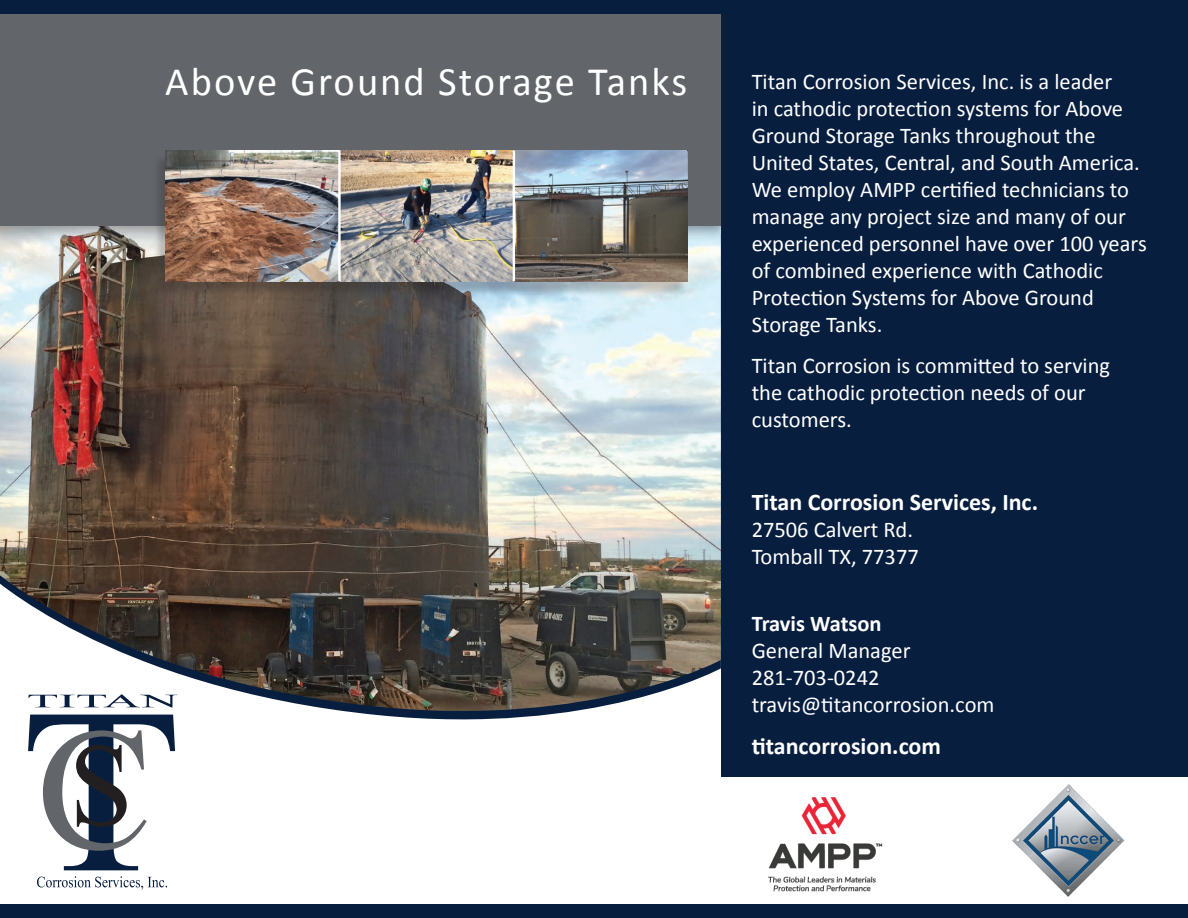
<style>
.page{position:relative;width:1188px;height:918px;background:#fff}
.page>*{position:absolute;margin:0;border:0;box-sizing:border-box;transform-origin:0 0}
.t1{font:40.5px "Calibri";letter-spacing:.05em;color:#fff}
.body_paragraph{font:700 24px "Calibri";color:#fff}
.body_paragraph-2{font:22.5px/27px "Calibri";color:#fff}
.s1{font-weight:700}
</style>
<div class="page">
<div style="left:721px;top:0;width:467px;height:777px;background:#081e3f"></div>
<img style="left:0;top:243px;width:721px;height:469px">
<svg style="left:28px;top:694px;width:149px;height:14px"></svg>
<svg style="left:37px;top:876px;width:130px;height:14px"></svg>
<svg style="left:28px;top:715px;width:147px;height:155px"></svg>
<div style="left:0;top:0;width:733px;height:243px;background:#231f20;opacity:.4"></div>
<div style="left:0;top:0;width:721px;height:225px;background:#62656a"></div>
<div style="left:153px;top:154px;width:534px;height:142px;background:#231f20;opacity:.26"></div>
<img style="left:165px;top:151px;width:523px;height:130px">
<div style="left:0;top:904px;width:1188px;height:14px;background:#081e3f"></div>
<div style="left:0;top:0;width:1188px;height:13px;background:#081e3f"></div>
<hr style="left:338px;top:151px;width:3px;height:130px;background:#fff">
<hr style="left:513px;top:151px;width:2px;height:130px;background:#fff">
<img style="left:768px;top:797px;width:115px;height:95px">
<img style="left:1012px;top:784px;width:113px;height:113px">
<p class="t1" style="left:165px;top:56px;width:523px">Above Ground Storage Tanks</p>
<p class="body_paragraph-2" style="left:752px;top:68px;width:397px">Titan Corrosion Services, Inc. is a leader<br>in cathodic protection systems for Above Ground Storage Tanks throughout the United States, Central, and South America.<br>We employ AMPP certified technicians to manage any project size and many of our experienced personnel have over 100 years of combined experience with Cathodic Protection Systems for Above Ground Storage Tanks.</p>
<p class="body_paragraph-2" style="left:752px;top:352px;width:360px">Titan Corrosion is committed to serving the cathodic protection needs of our customers.</p>
<p class="body_paragraph" style="left:752px;top:486px;width:288px">Titan Corrosion Services, Inc.</p>
<p class="body_paragraph-2" style="left:752px;top:516px;width:169px">27506 Calvert Rd.<br>Tomball TX, 77377</p>
<p class="body_paragraph-2" style="left:752px;top:610px;width:244px"><span class="s1">Travis Watson<br></span>General Manager<br>281-703-0242 travis@titancorrosion.com</p>
<p class="body_paragraph" style="left:752px;top:731px;width:191px">titancorrosion.com</p>
</div>
